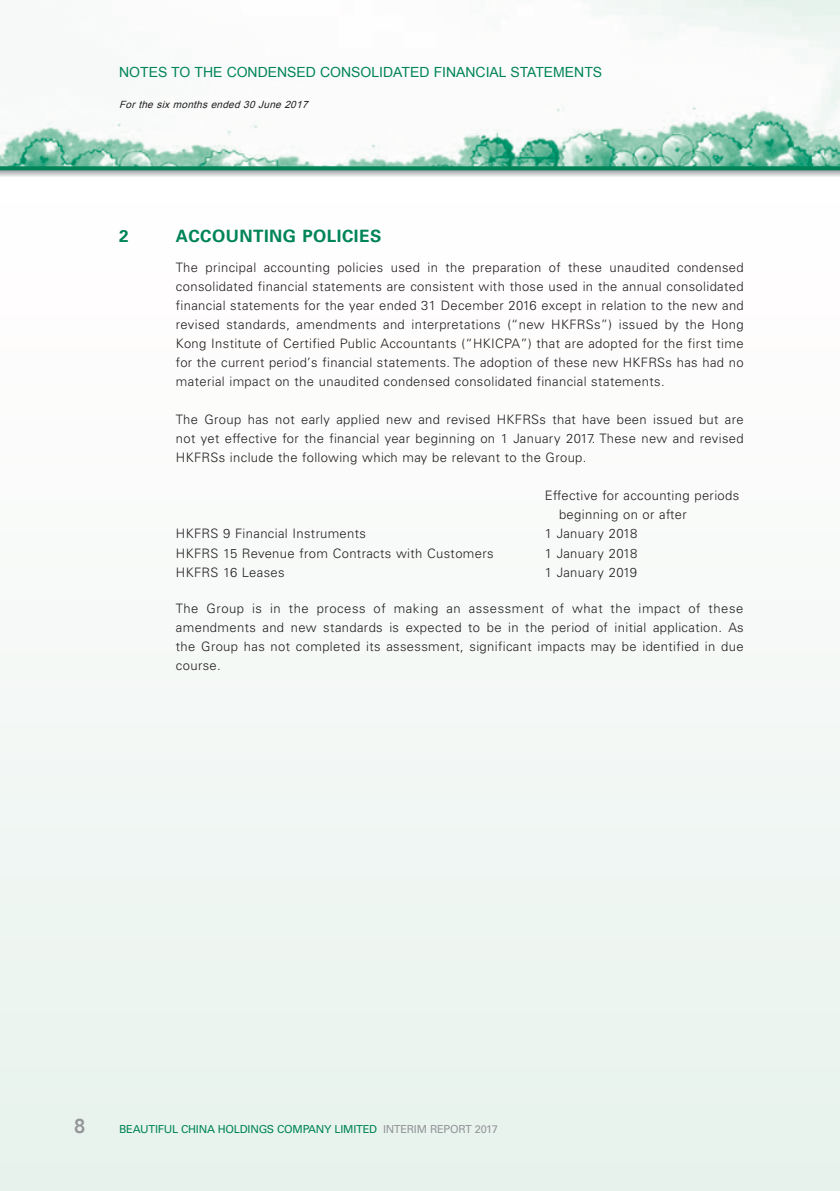
<style>
.page{position:relative;width:840px;height:1191px;background:#fff}
.page>*{position:absolute;margin:0;border:0;box-sizing:border-box;transform-origin:0 0}
.t1{font:800 20px "Avenir";color:#939598}
.Heading_1{font:700 17px "Univers LT Std";letter-spacing:.03em;color:#008458}
.t2{font:14px "Arial";color:#008458}
.Body_Text{font:300 13px/19px "Univers LT Std";letter-spacing:.03em;color:#231f20;text-align:justify}
.Body_Text-2{font:11px "Univers LT Std";letter-spacing:-.02em;color:#008458}
.Body_Text-3{font:italic 10px "Arial";color:#231f20}
.s1{color:#939598}
</style>
<div class="page">
<div style="left:0;top:169px;width:839px;height:1022px;background:#f5f8f6"></div>
<hr style="left:839px;top:169px;width:1px;height:1022px;background:#f5f8f6">
<svg style="left:0;top:170px;width:839px;height:6px;background:#b8c0c0"></svg>
<img style="left:0;top:0;width:839px;height:166px">
<svg style="left:0;top:166px;width:839px;height:4px;background:#09885e"></svg>
<svg style="left:839px;top:133px;width:1px;height:43px"></svg>
<p class="t2" style="left:119px;top:63px;width:484px">NOTES TO THE CONDENSED CONSOLIDATED FINANCIAL STATEMENTS</p>
<p class="Body_Text-3" style="left:119px;top:98px;width:193px">For the six months ended 30 June 2017</p>
<p class="Heading_1" style="left:119px;top:226px;width:11px">2</p>
<p class="Heading_1" style="left:176px;top:226px;width:207px">ACCOUNTING POLICIES</p>
<p class="Body_Text" style="left:176px;top:258px;width:569px">The principal accounting policies used in the preparation of these unaudited condensed consolidated financial statements are consistent with those used in the annual consolidated financial statements for the year ended 31 December 2016 except in relation to the new and revised standards, amendments and interpretations (“new HKFRSs”) issued by the Hong Kong Institute of Certified Public Accountants (“HKICPA”) that are adopted for the first time for the current period’s financial statements. The adoption of these new HKFRSs has had no material impact on the unaudited condensed consolidated financial statements.</p>
<p class="Body_Text" style="left:176px;top:410px;width:569px">The Group has not early applied new and revised HKFRSs that have been issued but are not yet effective for the financial year beginning on 1 January 2017. These new and revised HKFRSs include the following which may be relevant to the Group.</p>
<p class="Body_Text" style="left:558px;top:486px;width:182px;text-indent:-14px">Effective for accounting periods beginning on or after</p>
<p class="Body_Text" style="left:176px;top:524px;width:191px">HKFRS 9 Financial Instruments</p>
<p class="Body_Text" style="left:544px;top:524px;width:94px">1 January 2018</p>
<p class="Body_Text" style="left:176px;top:543px;width:319px">HKFRS 15 Revenue from Contracts with Customers</p>
<p class="Body_Text" style="left:544px;top:543px;width:94px">1 January 2018</p>
<p class="Body_Text" style="left:176px;top:562px;width:110px">HKFRS 16 Leases</p>
<p class="Body_Text" style="left:544px;top:562px;width:94px">1 January 2019</p>
<p class="Body_Text" style="left:176px;top:599px;width:569px">The Group is in the process of making an assessment of what the impact of these amendments and new standards is expected to be in the period of initial application. As the Group has not completed its assessment, significant impacts may be identified in due course.</p>
<p class="t1" style="left:74px;top:1110px;width:13px">8</p>
<p class="Body_Text-2" style="left:119px;top:1122px;width:380px">BEAUTIFUL CHINA HOLDINGS COMPANY LIMITED <span class="s1">INTERIM REPORT 2017</span></p>
</div>
